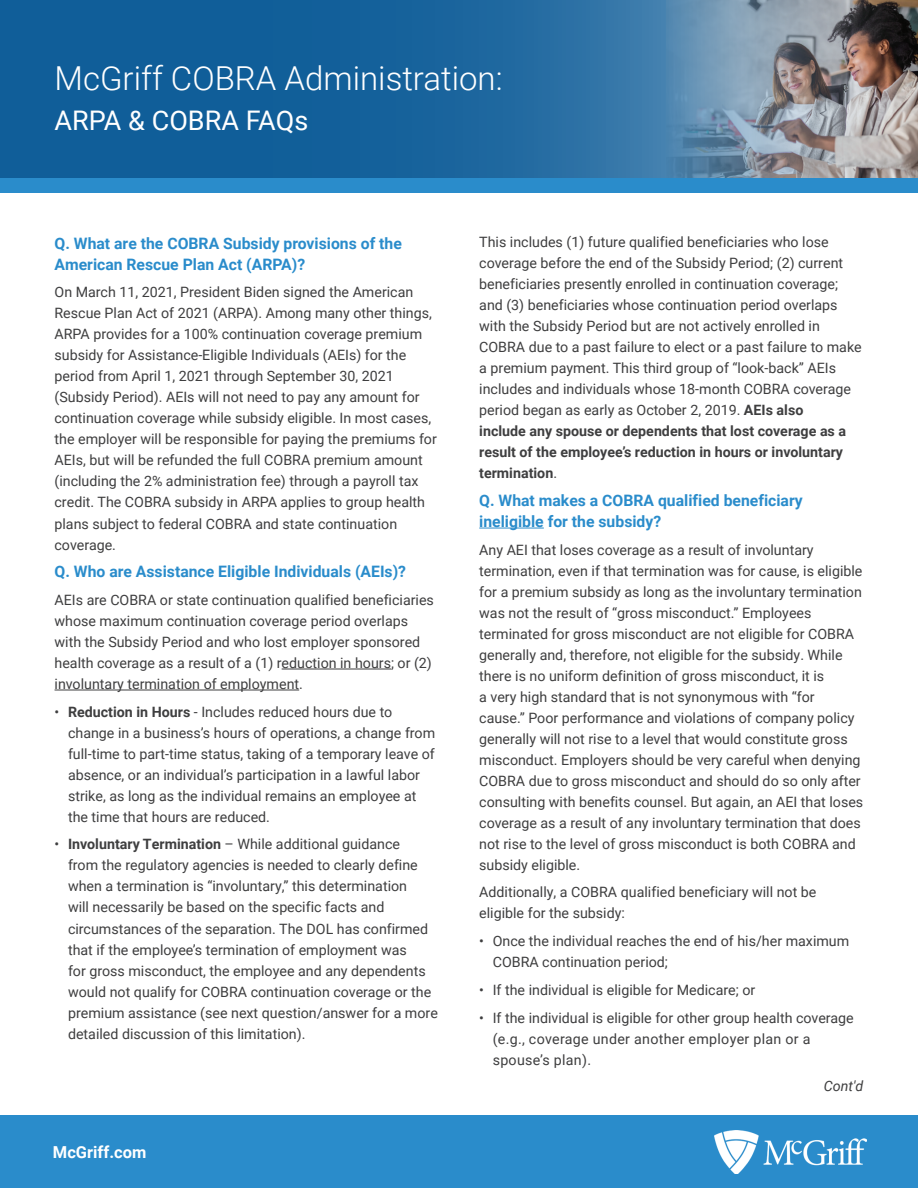
<style>
.page{position:relative;width:918px;height:1188px;background:#fff}
.page>*{position:absolute;margin:0;border:0;box-sizing:border-box;transform-origin:0 0}
.t1{font:300 33px "Roboto";color:#fff}
.t2{font:27px "Roboto";color:#fff}
.t3{font:700 16.5px "Roboto";color:#fff}
.t4{font:700 15.75px/21px "Roboto";color:#2a8ccb}
.t5{font:14.25px/21px "Roboto";color:#3e3e3f}
.t6{font:italic 14.25px "Roboto";color:#3e3e3f}
.s1{font-weight:700}
</style>
<div class="page">
<div style="left:0;top:1115px;width:918px;height:73px;background:#2a8ccb"></div>
<svg style="left:0;top:0;width:918px;height:178px;fill:#125f9a"></svg>
<img style="left:666px;top:0;width:251px;height:178px">
<hr style="left:282px;top:669px;width:109px;height:1px;background:#3e3e3f">
<hr style="left:55px;top:690px;width:244px;height:1px;background:#3e3e3f">
<hr style="left:479px;top:528px;width:65px;height:1px;background:#2a8ccb">
<div style="left:0;top:178px;width:918px;height:15px;background:#2a8ccb"></div>
<img style="left:714px;top:1131px;width:152px;height:43px">
<h1 class="t1" style="left:55px;top:55px;width:450px">McGriff COBRA Administration:</h1>
<h2 class="t2" style="left:55px;top:102px;width:255px">ARPA &amp; COBRA FAQs</h2>
<p class="t4" style="left:55px;top:232px;width:349px">Q. What are the COBRA Subsidy provisions of the<br>American Rescue Plan Act (ARPA)?</p>
<p class="t5" style="left:55px;top:281px;width:384px">On March 11, 2021, President Biden signed the American Rescue Plan Act of 2021 (ARPA). Among many other things, ARPA provides for a 100% continuation coverage premium subsidy for Assistance-Eligible Individuals (AEIs) for the period from April 1, 2021 through September 30, 2021 (Subsidy Period). AEIs will not need to pay any amount for continuation coverage while subsidy eligible. In most cases, the employer will be responsible for paying the premiums for AEIs, but will be refunded the full COBRA premium amount (including the 2% administration fee) through a payroll tax credit. The COBRA subsidy in ARPA applies to group health plans subject to federal COBRA and state continuation coverage.</p>
<p class="t4" style="left:55px;top:561px;width:353px">Q. Who are Assistance Eligible Individuals (AEIs)?</p>
<p class="t5" style="left:55px;top:589px;width:381px">AEIs are COBRA or state continuation qualified beneficiaries whose maximum continuation coverage period overlaps with the Subsidy Period and who lost employer sponsored health coverage as a result of a (1) reduction in hours; or (2) involuntary termination of employment.</p>
<p class="t5" style="left:68px;top:701px;width:369px;text-indent:-13px">• <span class="s1">Reduction in Hours</span> - Includes reduced hours due to change in a business’s hours of operations, a change from full-time to part-time status, taking of a temporary leave of absence, or an individual’s participation in a lawful labor strike, as long as the individual remains an employee at the time that hours are reduced.</p>
<p class="t5" style="left:68px;top:833px;width:371px;text-indent:-13px">• <span class="s1">Involuntary Termination</span> – While additional guidance<br>from the regulatory agencies is needed to clearly define when a termination is “involuntary,” this determination<br>will necessarily be based on the specific facts and circumstances of the separation. The DOL has confirmed that if the employee’s termination of employment was<br>for gross misconduct, the employee and any dependents would not qualify for COBRA continuation coverage or the premium assistance (see next question/answer for a more detailed discussion of this limitation).</p>
<p class="t3" style="left:53px;top:1140px;width:95px">McGriff.com</p>
<p class="t5" style="left:479px;top:231px;width:384px">This includes (1) future qualified beneficiaries who lose coverage before the end of the Subsidy Period; (2) current beneficiaries presently enrolled in continuation coverage; and (3) beneficiaries whose continuation period overlaps with the Subsidy Period but are not actively enrolled in COBRA due to a past failure to elect or a past failure to make a premium payment. This third group of “look-back” AEIs includes and individuals whose 18-month COBRA coverage period began as early as October 2, 2019. <span class="s1">AEIs also<br>include any spouse or dependents that lost coverage as a result of the employee’s reduction in hours or involuntary termination</span>.</p>
<p class="t4" style="left:479px;top:489px;width:325px">Q. What makes a COBRA qualified beneficiary ineligible for the subsidy?</p>
<p class="t5" style="left:479px;top:539px;width:386px">Any AEI that loses coverage as a result of involuntary termination, even if that termination was for cause, is eligible for a premium subsidy as long as the involuntary termination was not the result of “gross misconduct.” Employees terminated for gross misconduct are not eligible for COBRA generally and, therefore, not eligible for the subsidy. While there is no uniform definition of gross misconduct, it is<br>a very high standard that is not synonymous with “for cause.” Poor performance and violations of company policy generally will not rise to a level that would constitute gross misconduct. Employers should be very careful when denying COBRA due to gross misconduct and should do so only after consulting with benefits counsel. But again, an AEI that loses coverage as a result of any involuntary termination that does not rise to the level of gross misconduct is both COBRA and subsidy eligible.</p>
<p class="t5" style="left:479px;top:881px;width:339px">Additionally, a COBRA qualified beneficiary will not be eligible for the subsidy:</p>
<p class="t5" style="left:493px;top:930px;width:358px;text-indent:-13px">• Once the individual reaches the end of his/her maximum<br>COBRA continuation period;</p>
<p class="t5" style="left:479px;top:979px;width:278px">• If the individual is eligible for Medicare; or</p>
<p class="t5" style="left:493px;top:1007px;width:363px;text-indent:-13px">• If the individual is eligible for other group health coverage (e.g., coverage under another employer plan or a spouse’s plan).</p>
<p class="t6" style="left:824px;top:1076px;width:41px">Cont'd</p>
</div>
